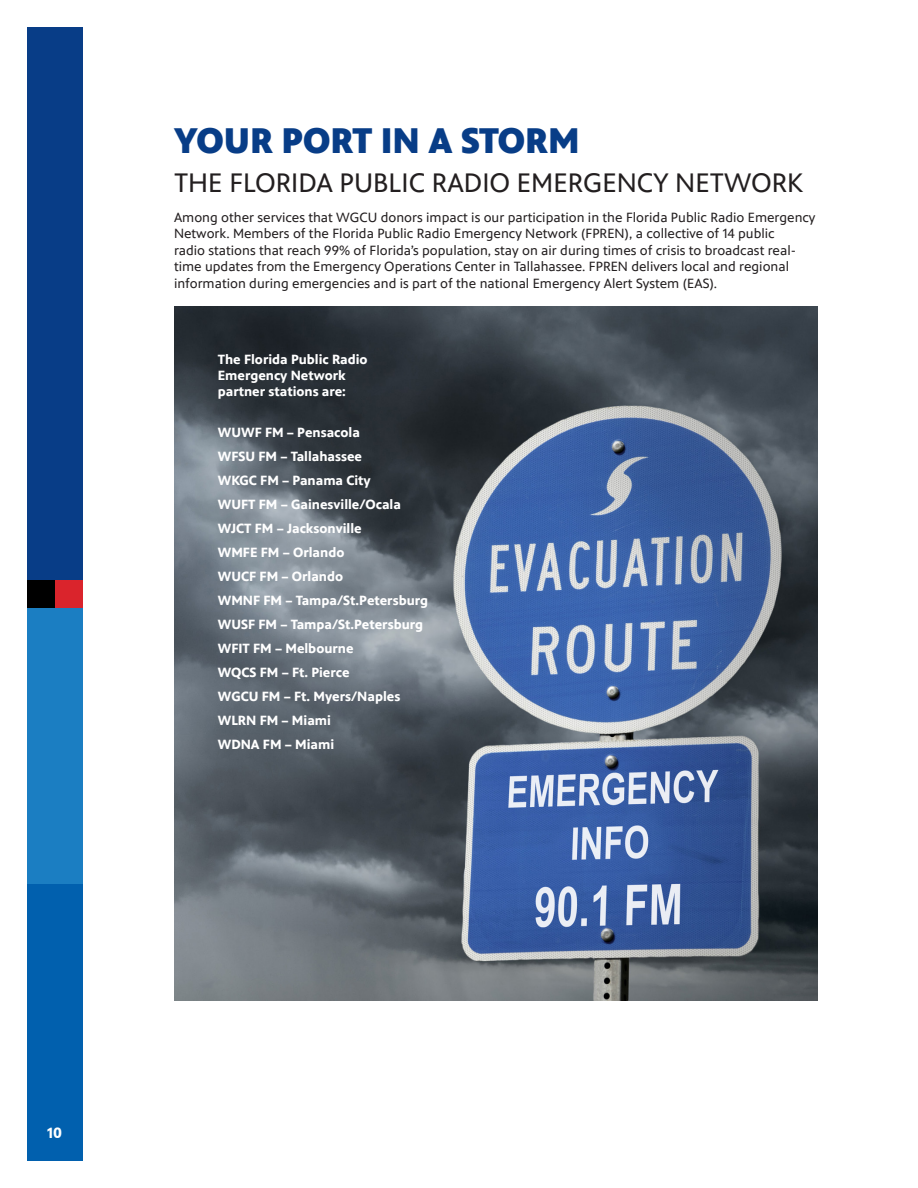
<style>
.page{position:relative;width:918px;height:1188px;background:#fff}
.page>*{position:absolute;margin:0;border:0;box-sizing:border-box;transform-origin:0 0}
.BLUE_HEADLINE_P_2021{font:900 36px "PBS Sans";color:#083d87}
.BLACK_SUBHEAD_P_2021{font:27px "PBS Sans";color:#231f20}
.t1{font:700 15px "PBS Sans";color:#fff}
.Standard_Text_P_2021{font:13.5px/16.5px "PBS Sans";color:#231f20}
.t2{font:700 13.5px/16.2px "PBS Sans";color:#fff}
</style>
<div class="page">
<div style="left:27px;top:27px;width:55px;height:1134px;background:#083d87"></div>
<div style="left:27px;top:608px;width:55px;height:553px;background:#1b7ec2"></div>
<div style="left:27px;top:884px;width:55px;height:277px;background:#0160ae"></div>
<div style="left:55px;top:580px;width:27px;height:28px;background:#da242c"></div>
<div style="left:27px;top:580px;width:28px;height:28px;background:#000"></div>
<img style="left:174px;top:306px;width:644px;height:695px">
<p class="BLUE_HEADLINE_P_2021" style="left:174px;top:120px;width:407px">YOUR PORT IN A STORM</p>
<p class="BLACK_SUBHEAD_P_2021" style="left:174px;top:168px;width:631px">THE FLORIDA PUBLIC RADIO EMERGENCY NETWORK</p>
<p class="Standard_Text_P_2021" style="left:174px;top:209px;width:643px">Among other services that WGCU donors impact is our participation in the Florida Public Radio Emergency Network. Members of the Florida Public Radio Emergency Network (FPREN), a collective of 14 public<br>radio stations that reach 99% of Florida’s population, stay on air during times of crisis to broadcast real&shy;time updates from the Emergency Operations Center in Tallahassee. FPREN delivers local and regional information during emergencies and is part of the national Emergency Alert System (EAS).</p>
<p class="t2" style="left:218px;top:351px;width:151px">The Florida Public Radio<br>Emergency Network partner stations are:</p>
<p class="t2" style="left:218px;top:424px;width:144px">WUWF FM – Pensacola</p>
<p class="t2" style="left:218px;top:448px;width:146px">WFSU FM – Tallahassee</p>
<p class="t2" style="left:218px;top:472px;width:154px">WKGC FM – Panama City</p>
<p class="t2" style="left:218px;top:496px;width:185px">WUFT FM – Gainesville/Ocala</p>
<p class="t2" style="left:218px;top:520px;width:145px">WJCT FM – Jacksonville</p>
<p class="t2" style="left:218px;top:544px;width:128px">WMFE FM – Orlando</p>
<p class="t2" style="left:218px;top:568px;width:127px">WUCF FM – Orlando</p>
<p class="t2" style="left:218px;top:592px;width:212px">WMNF FM – Tampa/St.Petersburg</p>
<p class="t2" style="left:218px;top:616px;width:207px">WUSF FM – Tampa/St.Petersburg</p>
<p class="t2" style="left:218px;top:640px;width:137px">WFIT FM – Melbourne</p>
<p class="t2" style="left:218px;top:664px;width:133px">WQCS FM – Ft. Pierce</p>
<p class="t2" style="left:218px;top:688px;width:184px">WGCU FM – Ft. Myers/Naples</p>
<p class="t2" style="left:218px;top:712px;width:115px">WLRN FM – Miami</p>
<p class="t2" style="left:218px;top:736px;width:118px">WDNA FM – Miami</p>
<p class="t1" style="left:47px;top:1125px;width:16px">10</p>
</div>
